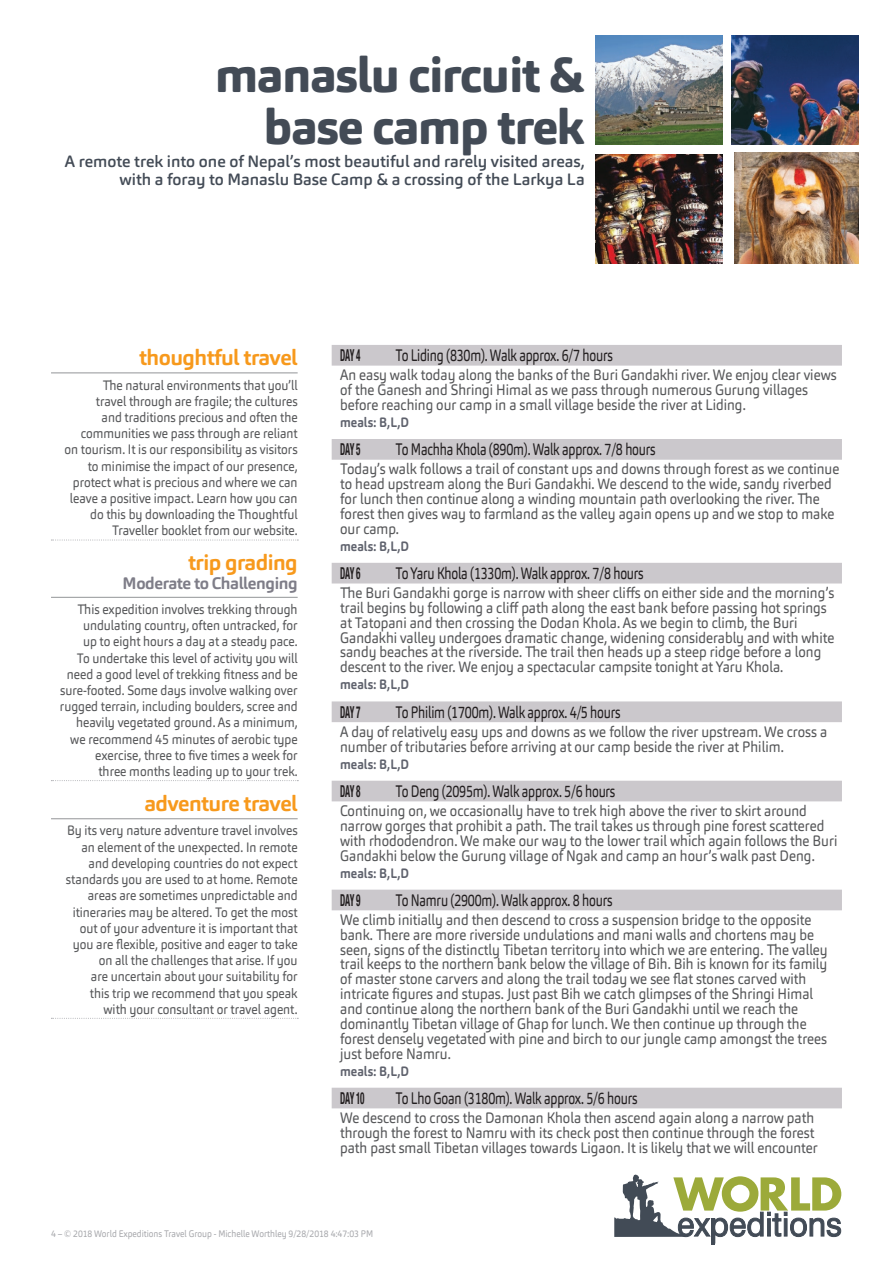
<style>
.page{position:relative;width:893px;height:1263px;background:#fff}
.page>*{position:absolute;margin:0;border:0;box-sizing:border-box;transform-origin:0 0}
.t1{font:800 48.6px/52.9px "Carnas";letter-spacing:-.025em;color:#434b56;text-align:right}
.t2{font:700 21.6px "Carnas";letter-spacing:-.025em;color:#f7991c}
.t3{font:16.5px "Carnas";letter-spacing:-.015em;color:#231f20;scale:.75 1}
.t4{font:700 condensed 16.5px "Helvetica Neue LT Std";letter-spacing:-.035em;color:#231f20;scale:.55 1}
.t5{font:700 16.5px "Carnas";letter-spacing:-.025em;color:#7e7d88}
.t6{font:500 16.2px/18.9px "Carnas";color:#434b56;text-align:right}
.t7{font:15px/14.9px "Carnas";color:#57585a;scale:.9 1}
.t8{font:13.5px/16.2px "Carnas";color:#57585a;text-align:right;scale:.9 1}
.t9{font:700 13.5px "Carnas";color:#5f626d;scale:.9 1}
.t10{font:9.45px "Carnas";color:#a8a9ad;scale:.9 1}
</style>
<div class="page">
<svg style="left:614px;top:1174px;width:228px;height:71px"></svg>
<div style="left:332px;top:345px;width:510px;height:21px;background:#cbc8cc"></div>
<div style="left:332px;top:439px;width:510px;height:21px;background:#cbc8cc"></div>
<div style="left:332px;top:563px;width:510px;height:20px;background:#cbc8cc"></div>
<div style="left:332px;top:701px;width:510px;height:21px;background:#cbc8cc"></div>
<div style="left:332px;top:781px;width:510px;height:20px;background:#cbc8cc"></div>
<div style="left:332px;top:890px;width:510px;height:20px;background:#cbc8cc"></div>
<div style="left:332px;top:1088px;width:510px;height:20px;background:#cbc8cc"></div>
<img style="left:595px;top:35px;width:128px;height:109px">
<img style="left:731px;top:35px;width:128px;height:109px">
<img style="left:595px;top:154px;width:128px;height:109px">
<img style="left:734px;top:153px;width:125px;height:110px">
<hr style="left:51px;top:373px;width:247px;height:1px;background:#939598">
<svg style="left:51px;top:540px;width:247px;height:1px"></svg>
<hr style="left:51px;top:597px;width:247px;height:1px;background:#939598">
<svg style="left:51px;top:780px;width:247px;height:1px"></svg>
<hr style="left:51px;top:818px;width:247px;height:1px;background:#939598">
<svg style="left:51px;top:1018px;width:247px;height:1px"></svg>
<h1 class="t1" style="left:215px;top:48px;width:371px">manaslu circuit &amp; base camp trek</h1>
<p class="t6" style="left:65px;top:151px;width:521px">A remote trek into one of Nepal’s most beautiful and rarely visited areas, with a foray to Manaslu Base Camp &amp; a crossing of the Larkya La</p>
<h2 class="t2" style="left:139px;top:343px;width:160px">thoughtful travel</h2>
<p class="t8" style="left:65px;top:377px;width:260px">The natural environments that you’ll<br>travel through are fragile; the cultures<br>and traditions precious and often the communities we pass through are reliant on tourism. It is our responsibility as visitors to minimise the impact of our presence, protect what is precious and where we can leave a positive impact. Learn how you can do this by downloading the Thoughtful Traveller booklet from our website.</p>
<h2 class="t2" style="left:188px;top:548px;width:111px">trip grading</h2>
<p class="t5" style="left:123px;top:573px;width:177px">Moderate to Challenging</p>
<p class="t8" style="left:60px;top:601px;width:266px">This expedition involves trekking through undulating country, often untracked, for<br>up to eight hours a day at a steady pace.<br>To undertake this level of activity you will need a good level of trekking fitness and be sure‑footed. Some days involve walking over rugged terrain, including boulders, scree and heavily vegetated ground. As a minimum, we recommend 45 minutes of aerobic type exercise, three to five times a week for<br>three months leading up to your trek.</p>
<h2 class="t2" style="left:144px;top:789px;width:155px">adventure travel</h2>
<p class="t8" style="left:66px;top:823px;width:259px">By its very nature adventure travel involves an element of the unexpected. In remote and developing countries do not expect standards you are used to at home. Remote areas are sometimes unpredictable and itineraries may be altered. To get the most out of your adventure it is important that you are flexible, positive and eager to take on all the challenges that arise. If you<br>are uncertain about your suitability for<br>this trip we recommend that you speak with your consultant or travel agent.</p>
<p class="t4" style="left:340px;top:345px;width:38px">DAY 4</p>
<p class="t3" style="left:395px;top:345px;width:291px">To Liding (830m). Walk approx. 6/7 hours</p>
<p class="t7" style="left:340px;top:367px;width:553px">An easy walk today along the banks of the Buri Gandakhi river. We enjoy clear views of the Ganesh and Shringi Himal as we pass through numerous Gurung villages before reaching our camp in a small village beside the river at Liding.</p>
<p class="t9" style="left:340px;top:413px;width:78px">meals: B,L,D</p>
<p class="t4" style="left:340px;top:439px;width:38px">DAY 5</p>
<p class="t3" style="left:395px;top:439px;width:348px">To Machha Khola (890m). Walk approx. 7/8 hours</p>
<p class="t7" style="left:340px;top:461px;width:556px">Today’s walk follows a trail of constant ups and downs through forest as we continue to head upstream along the Buri Gandakhi. We descend to the wide, sandy riverbed for lunch then continue along a winding mountain path overlooking the river. The forest then gives way to farmland as the valley again opens up and we stop to make our camp.</p>
<p class="t9" style="left:340px;top:537px;width:78px">meals: B,L,D</p>
<p class="t4" style="left:340px;top:563px;width:38px">DAY 6</p>
<p class="t3" style="left:395px;top:563px;width:332px">To Yaru Khola (1330m). Walk approx. 7/8 hours</p>
<p class="t7" style="left:340px;top:585px;width:551px">The Buri Gandakhi gorge is narrow with sheer cliffs on either side and the morning’s trail begins by following a cliff path along the east bank before passing hot springs at Tatopani and then crossing the Dodan Khola. As we begin to climb, the Buri Gandakhi valley undergoes dramatic change, widening considerably and with white sandy beaches at the riverside. The trail then heads up a steep ridge before a long descent to the river. We enjoy a spectacular campsite tonight at Yaru Khola.</p>
<p class="t9" style="left:340px;top:676px;width:78px">meals: B,L,D</p>
<p class="t4" style="left:340px;top:702px;width:38px">DAY 7</p>
<p class="t3" style="left:395px;top:701px;width:302px">To Philim (1700m). Walk approx. 4/5 hours</p>
<p class="t7" style="left:340px;top:724px;width:543px">A day of relatively easy ups and downs as we follow the river upstream. We cross a number of tributaries before arriving at our camp beside the river at Philim.</p>
<p class="t9" style="left:340px;top:755px;width:78px">meals: B,L,D</p>
<p class="t4" style="left:340px;top:781px;width:38px">DAY 8</p>
<p class="t3" style="left:395px;top:781px;width:295px">To Deng (2095m). Walk approx. 5/6 hours</p>
<p class="t7" style="left:340px;top:803px;width:554px">Continuing on, we occasionally have to trek high above the river to skirt around narrow gorges that prohibit a path. The trail takes us through pine forest scattered with rhododendron. We make our way to the lower trail which again follows the Buri Gandakhi below the Gurung village of Ngak and camp an hour’s walk past Deng.</p>
<p class="t9" style="left:340px;top:864px;width:78px">meals: B,L,D</p>
<p class="t4" style="left:340px;top:890px;width:38px">DAY 9</p>
<p class="t3" style="left:395px;top:889px;width:291px">To Namru (2900m). Walk approx. 8 hours</p>
<p class="t7" style="left:340px;top:912px;width:543px">We climb initially and then descend to cross a suspension bridge to the opposite bank. There are more riverside undulations and mani walls and chortens may be seen, signs of the distinctly Tibetan territory into which we are entering. The valley trail keeps to the northern bank below the village of Bih. Bih is known for its family of master stone carvers and along the trail today we see flat stones carved with intricate figures and stupas. Just past Bih we catch glimpses of the Shringi Himal and continue along the northern bank of the Buri Gandakhi until we reach the dominantly Tibetan village of Ghap for lunch. We then continue up through the forest densely vegetated with pine and birch to our jungle camp amongst the trees just before Namru.</p>
<p class="t9" style="left:340px;top:1062px;width:78px">meals: B,L,D</p>
<p class="t4" style="left:340px;top:1088px;width:46px">DAY 10</p>
<p class="t3" style="left:395px;top:1087px;width:324px">To Lho Goan (3180m). Walk approx. 5/6 hours</p>
<p class="t7" style="left:340px;top:1110px;width:532px">We descend to cross the Damonan Khola then ascend again along a narrow path through the forest to Namru with its check post then continue through the forest path past small Tibetan villages towards Ligaon. It is likely that we will encounter</p>
<p class="t10" style="left:51px;top:1227px;width:359px">4 – © 2018 World Expeditions Travel Group - Michelle Worthley 9/28/2018 4:47:03 PM</p>
</div>
